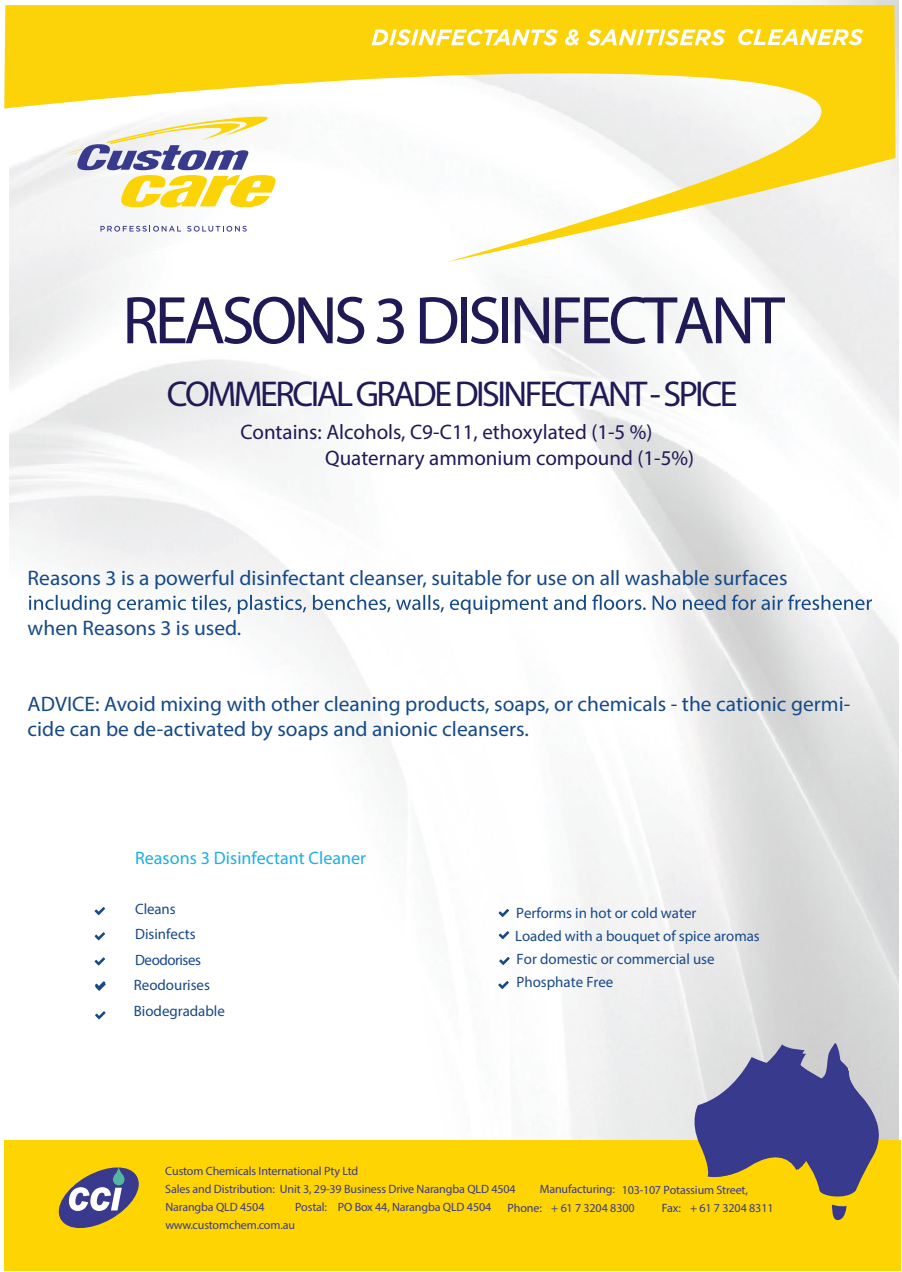
<style>
.page{position:relative;width:902px;height:1272px;background:#fff}
.page>*{position:absolute;margin:0;border:0;box-sizing:border-box;transform-origin:0 0}
.t1{font:67.95px "Myriad Pro";letter-spacing:-.06em;color:#1f1955}
.t2{font:36px "Myriad Pro";letter-spacing:-.07em;color:#1f1955}
.t3{font:21px/25.2px "Myriad Pro";color:#154987}
.t4{font:21px/25.2px "Myriad Pro";color:#1f1955}
.t5{font:18px "Myriad Pro";color:#1eafe5}
.t6{font:15px/25.2px "Myriad Pro";color:#174889}
.t7{font:12px/18px "Myriad Pro";letter-spacing:-.01em;color:#38388c}
</style>
<div class="page">
<img style="left:9px;top:1px;width:889px;height:1138px">
<div style="left:4px;top:1139px;width:896px;height:131px;background:#fed402"></div>
<svg style="left:425px;top:1043px;width:462px;height:178px"></svg>
<svg style="left:95px;top:907px;width:10px;height:8px"></svg>
<svg style="left:95px;top:932px;width:10px;height:8px"></svg>
<svg style="left:95px;top:957px;width:10px;height:8px"></svg>
<svg style="left:95px;top:1011px;width:10px;height:8px"></svg>
<svg style="left:4px;top:5px;width:891px;height:257px"></svg>
<svg style="left:498px;top:909px;width:11px;height:8px"></svg>
<svg style="left:498px;top:931px;width:11px;height:8px"></svg>
<svg style="left:499px;top:957px;width:10px;height:8px"></svg>
<svg style="left:498px;top:981px;width:10px;height:8px"></svg>
<svg style="left:100px;top:225px;width:81px;height:7px"></svg>
<svg style="left:58px;top:1167px;width:81px;height:61px"></svg>
<svg style="left:95px;top:981px;width:11px;height:9px"></svg>
<svg style="left:371px;top:29px;width:493px;height:20px"></svg>
<svg style="left:29px;top:594px;width:842px;height:20px"></svg>
<h1 class="t1" style="left:122px;top:278px;width:664px">REASONS 3 DISINFECTANT</h1>
<h2 class="t2" style="left:167px;top:372px;width:572px">COMMERCIAL GRADE DISINFECTANT - SPICE</h2>
<h3 class="t4" style="left:325px;top:419px;width:370px;text-indent:-85px">Contains: Alcohols, C9-C11, ethoxylated (1-5 %)<br>Quaternary ammonium compound (1-5%)</h3>
<h3 class="t3" style="left:28px;top:564px;width:761px">Reasons 3 is a powerful disinfectant cleanser, suitable for use on all washable surfaces</h3>
<h3 class="t3" style="left:28px;top:615px;width:215px">when Reasons 3 is used.</h3>
<h3 class="t3" style="left:28px;top:690px;width:824px">ADVICE: Avoid mixing with other cleaning products, soaps, or chemicals - the cationic germi&shy;cide can be de-activated by soaps and anionic cleansers.</h3>
<h3 class="t5" style="left:135px;top:846px;width:232px">Reasons 3 Disinfectant Cleaner</h3>
<p class="t6" style="left:135px;top:896px;width:67px">Cleans<br>Disinfects<br>Deodorises</p>
<p class="t6" style="left:515px;top:901px;width:246px;line-height:22.8px">Performs in hot or cold water<br>Loaded with a bouquet of spice aromas</p>
<p class="t6" style="left:516px;top:969px;width:98px">Phosphate Free</p>
<p class="t6" style="left:516px;top:946px;width:199px">For domestic or commercial use</p>
<p class="t6" style="left:134px;top:971px;width:93px;line-height:26.5px">Reodourises<br>Biodegradable</p>
<p class="t7" style="left:165px;top:1161px;width:352px">Custom Chemicals International Pty Ltd<br>Sales and Distribution: Unit 3, 29-39 Business Drive Narangba QLD 4504</p>
<p class="t7" style="left:539px;top:1180px;width:209px">Manufacturing: 103-107 Potassium Street,</p>
<p class="t7" style="left:165px;top:1197px;width:101px">Narangba QLD 4504</p>
<p class="t7" style="left:295px;top:1197px;width:198px">Postal: PO Box 44, Narangba QLD 4504</p>
<p class="t7" style="left:507px;top:1198px;width:129px">Phone: + 61 7 3204 8300</p>
<p class="t7" style="left:661px;top:1198px;width:113px">Fax: + 61 7 3204 8311</p>
<p class="t7" style="left:165px;top:1215px;width:131px">www.customchem.com.au</p>
</div>
